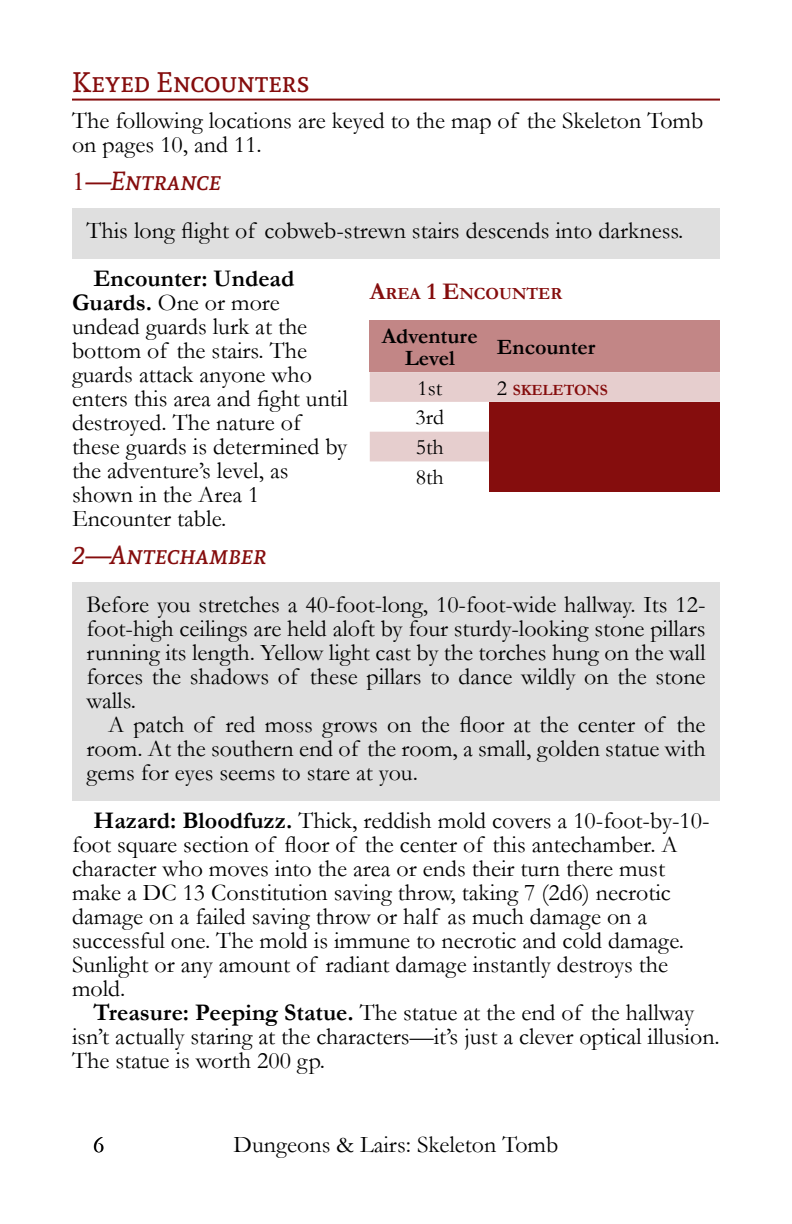
<style>
.page{position:relative;width:792px;height:1224px;background:#fff}
.page>*{position:absolute;margin:0;border:0;box-sizing:border-box;transform-origin:0 0}
.t1{font:28px "Andada SC";color:#850d0d}
.t2{font:italic 26px "Andada SC";color:#850d0d}
.t3{font:24px/24px "Garamond";color:#000}
.t4{font:700 22px/22px "Garamond";color:#000;text-align:center}
.t5{font:22px/29.8px "Garamond";color:#000;text-align:justify}
.t6{font:700 17.2px "Garamond";color:#850d0d}
.t7{font:700 15.8px "Garamond";color:#850d0d}
.s1{font-weight:700}
.s2{font-size:24px}
.s3{font-weight:400;font-size:22px;color:#000}
</style>
<div class="page">
<hr style="left:72px;top:99px;width:648px;height:2px;background:#850d0d">
<div style="left:72px;top:208px;width:648px;height:50px;background:#dfdfdf"></div>
<div style="left:72px;top:582px;width:648px;height:218px;background:#dfdfdf"></div>
<div style="left:370px;top:320px;width:350px;height:52px;background:#c28686"></div>
<svg style="left:370px;top:372px;width:350px;height:89px"></svg>
<div style="left:490px;top:402px;width:230px;height:89px;background:#850d0d"></div>
<p class="t1" style="left:72px;top:63px;width:239px">Keyed Encounters</p>
<p class="t3" style="left:72px;top:111px;width:633px">The following locations are keyed to the map of the Skeleton Tomb on pages 10, and 11.</p>
<p class="t2" style="left:85px;top:163px;width:138px">—Entrance</p>
<p class="t3" style="left:86px;top:221px;width:599px">This long flight of cobweb-strewn stairs descends into darkness.</p>
<p class="t3" style="left:72px;top:269px;width:277px;text-indent:22px"><span class="s1">Encounter: Undead<br>Guards.</span> One or more undead guards lurk at the bottom of the stairs. The guards attack anyone who enters this area and fight until destroyed. The nature of these guards is determined by the adventure’s level, as shown in the Area 1<br>Encounter table.</p>
<p class="t2" style="left:72px;top:537px;width:196px">2—Antechamber</p>
<p class="t3" style="left:86px;top:595px;width:621px;text-align:justify">Before you stretches a 40-foot-long, 10-foot-wide hallway. Its 12- foot-high ceilings are held aloft by four sturdy-looking stone pillars running its length. Yellow light cast by the torches hung on the wall forces the shadows of these pillars to dance wildly on the stone walls.</p>
<p class="t3" style="left:86px;top:715px;width:621px;text-align:justify;text-indent:22px">A patch of red moss grows on the floor at the center of the room. At the southern end of the room, a small, golden statue with gems for eyes seems to stare at you.</p>
<p class="t3" style="left:72px;top:811px;width:639px;text-indent:22px"><span class="s1">Hazard: Bloodfuzz.</span> Thick, reddish mold covers a 10-foot-by-10- foot square section of floor of the center of this antechamber. A character who moves into the area or ends their turn there must make a DC 13 Constitution saving throw, taking 7 (2d6) necrotic damage on a failed saving throw or half as much damage on a successful one. The mold is immune to necrotic and cold damage.<br>Sunlight or any amount of radiant damage instantly destroys the mold.</p>
<p class="t3" style="left:72px;top:1003px;width:649px;text-indent:22px"><span class="s1">Treasure: Peeping Statue.</span> The statue at the end of the hallway isn’t actually staring at the characters—it’s just a clever optical illusion.<br>The statue is worth 200 gp.</p>
<p class="t6" style="left:370px;top:287px;width:194px"><span class="s2">A</span>REA <span class="s2">1 E</span>NCOUNTER</p>
<p class="t4" style="left:382px;top:328px;width:97px">Adventure<br>Level</p>
<p class="t4" style="left:497px;top:339px;width:100px">Encounter</p>
<p class="t5" style="left:417px;top:375px;width:26px">1st</p>
<p class="t7" style="left:497px;top:384px;width:112px"><span class="s3">2</span> SKELETONS</p>
<p class="t5" style="left:415px;top:405px;width:30px">3rd 5th 8th</p>
<p class="t3" style="left:93px;top:1135px;width:13px">6</p>
<p class="t3" style="left:234px;top:1135px;width:326px">Dungeons &amp; Lairs: Skeleton Tomb</p>
</div>
